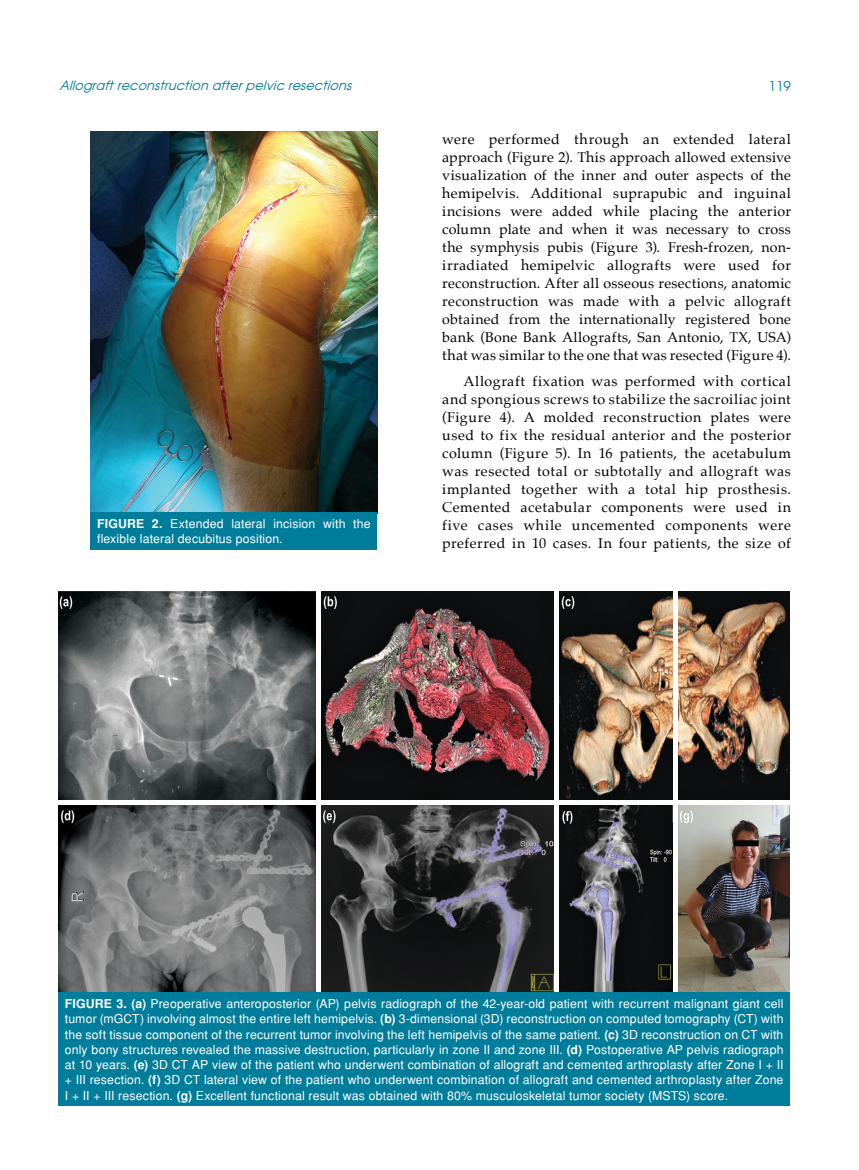
<style>
.page{position:relative;width:859px;height:1170px;background:#fff}
.page>*{position:absolute;margin:0;border:0;box-sizing:border-box;transform-origin:0 0}
.t1{font:14.25px/18px "Palatino";letter-spacing:.03em;color:#000;text-align:justify}
.t2{font:13.5px "Avant Garde Tr";color:#007d9a}
.t3{font:italic 12.75px "Avant Garde Tr";color:#007d9a}
.t4{font:12.3px/15.3px "Helvetica Normal Tr";letter-spacing:.015em;color:#fff;text-align:justify}
.s1{font-family:"Helvetica Tr";font-weight:700}
</style>
<div class="page">
<img style="left:58px;top:591px;width:732px;height:401px">
<div style="left:316px;top:590px;width:5px;height:404px;background:#fff"></div>
<hr style="left:57px;top:800px;width:734px;height:4px;background:#fff">
<div style="left:554px;top:590px;width:5px;height:404px;background:#fff"></div>
<hr style="left:673px;top:590px;width:4px;height:404px;background:#fff">
<div style="left:58px;top:992px;width:732px;height:114px;background:#007d9a"></div>
<img style="left:91px;top:132px;width:286px;height:380px">
<div style="left:91px;top:512px;width:286px;height:37px;background:#007d9a"></div>
<p class="t3" style="left:60px;top:78px;width:297px">Allograftreconstruction afterpelvic resections</p>
<p class="t2" style="left:768px;top:77px;width:24px">119</p>
<p class="t1" style="left:442px;top:130px;width:350px">were performed through an extended lateral approach (Figure 2). This approach allowed extensive visualization of the inner and outer aspects of the hemipelvis. Additional suprapubic and inguinal incisions were added while placing the anterior column plate and when it was necessary to cross the symphysis pubis (Figure 3). Fresh-frozen, non&shy;irradiated hemipelvic allografts were used for reconstruction. After all osseous resections, anatomic reconstruction was made with a pelvic allograft obtained from the internationally registered bone bank (Bone Bank Allografts, San Antonio, TX, USA) that was similar to the one that was resected (Figure 4).</p>
<p class="t1" style="left:442px;top:372px;width:350px;text-indent:21px">Allograft fixation was performed with cortical and spongious screws to stabilize the sacroiliac joint (Figure 4). A molded reconstruction plates were used to fix the residual anterior and the posterior column (Figure 5). In 16 patients, the acetabulum was resected total or subtotally and allograft was implanted together with a total hip prosthesis.<br>Cemented acetabular components were used in five cases while uncemented components were preferred in 10 cases. In four patients, the size of</p>
<p class="t4" style="left:97px;top:516px;width:275px"><span class="s1">FIGURE 2.</span> Extended lateral incision with the flexible lateral decubitus position.</p>
<p class="t4" style="left:65px;top:995px;width:720px"><span class="s1">FIGURE 3. (a)</span> Preoperative anteroposterior (AP) pelvis radiograph of the 42-year-old patient with recurrent malignant giant cell tumor (mGCT) involving almost the entire left hemipelvis. <span class="s1">(b)</span> 3-dimensional (3D) reconstruction on computed tomography (CT) with the soft tissue component of the recurrent tumor involving the left hemipelvis of the same patient. <span class="s1">(c)</span> 3D reconstruction on CT with only bony structures revealed the massive destruction, particularly in zone II and zone III. <span class="s1">(d)</span> Postoperative AP pelvis radiograph at 10 years. <span class="s1">(e)</span> 3D CT AP view of the patient who underwent combination of allograft and cemented arthroplasty after Zone I + II + III resection. <span class="s1">(f)</span> 3D CT lateral view of the patient who underwent combination of allograft and cemented arthroplasty after Zone I + II + III resection. <span class="s1">(g)</span> Excellent functional result was obtained with 80% musculoskeletal tumor society (MSTS) score.</p>
</div>
